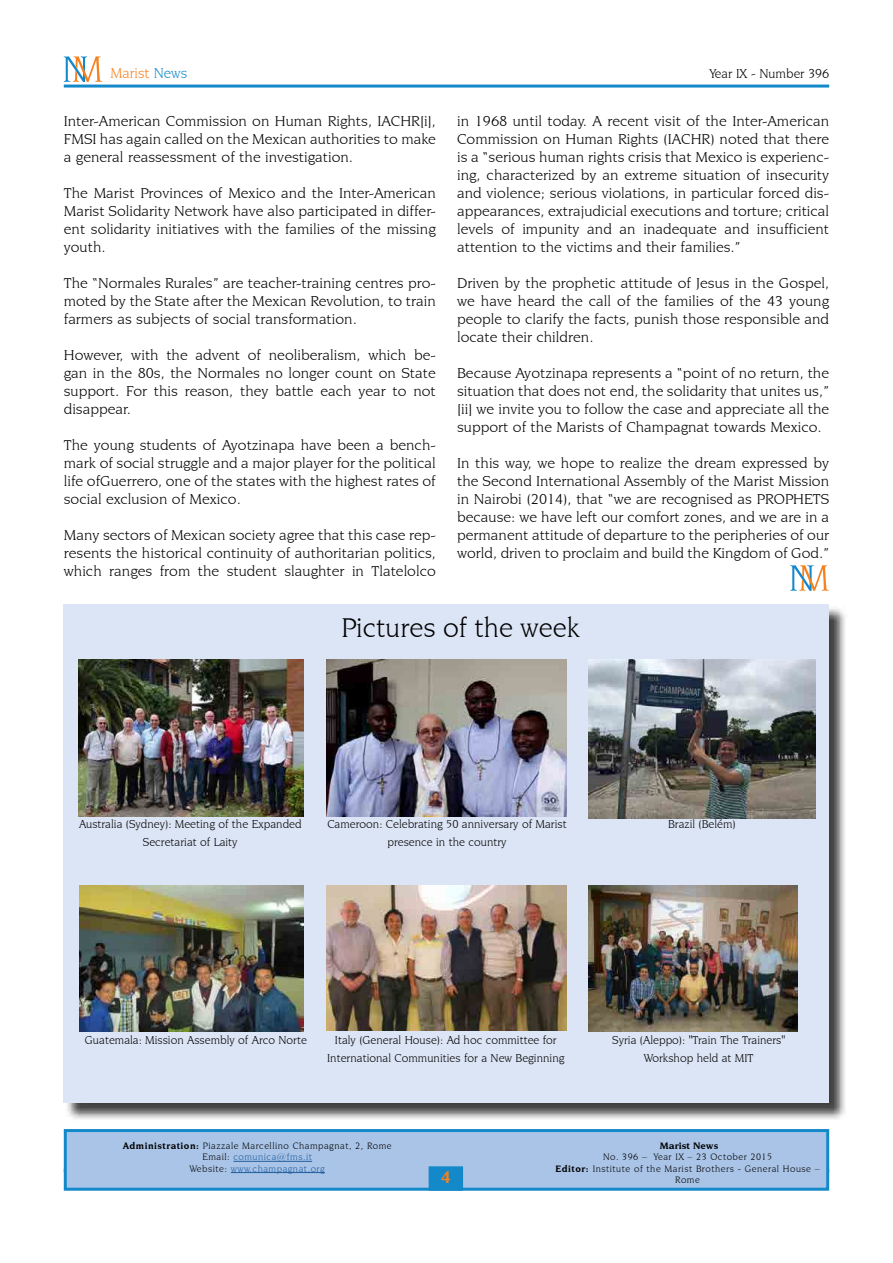
<style>
.page{position:relative;width:893px;height:1263px;background:#fff}
.page>*{position:absolute;margin:0;border:0;box-sizing:border-box;transform-origin:0 0}
.t1{font:28.5px "Novarese IT Cby BT";color:#000}
.t2{font:700 18px "Novarese IT Cby BT";color:#f5821f}
.t3{font:15px/18px "Novarese IT Cby BT";color:#000;text-align:justify;scale:1.05 1}
.t4{font:15px "Novarese IT Cby BT";color:#f5821f}
.t5{font:13.5px "Novarese IT Cby BT";color:#000}
.t6{font:12px/18px "Novarese IT Cby BT";color:#000;text-align:center}
.t7{font:9.75px/11.2px "Novarese IT Cby BT";letter-spacing:.05em;color:#000;text-align:center}
.t8{font:700 9.75px "Novarese IT Cby BT";color:#000;scale:1.05 1}
.s1{color:#1489ca}
.s2{font-weight:700}
.s3{color:#205d9e}
</style>
<div class="page">
<hr style="left:64px;top:85px;width:765px;height:3px;background:#1489ca">
<svg style="left:64px;top:56px;width:38px;height:26px"></svg>
<div style="left:64px;top:1129px;width:765px;height:62px;background:#a9c4e7;border:3px solid #1489ca"></div>
<div style="left:429px;top:1166px;width:34px;height:25px;background:#1489ca;border:3px solid #1489ca"></div>
<hr style="left:233px;top:1161px;width:79px;height:1px;background:#205d9e">
<hr style="left:231px;top:1172px;width:94px;height:1px;background:#205d9e">
<svg style="left:790px;top:565px;width:38px;height:26px"></svg>
<div style="left:65px;top:606px;width:782px;height:515px;background:#000;opacity:.75"></div>
<div style="left:63px;top:604px;width:765px;height:499px;background:#dce5f5"></div>
<img style="left:79px;top:659px;width:225px;height:157px">
<img style="left:327px;top:659px;width:240px;height:157px">
<img style="left:588px;top:659px;width:228px;height:159px">
<img style="left:79px;top:885px;width:225px;height:147px">
<img style="left:327px;top:885px;width:240px;height:145px">
<img style="left:588px;top:885px;width:210px;height:147px">
<p class="t4" style="left:111px;top:64px;width:78px">Marist <span class="s1">News</span></p>
<p class="t5" style="left:710px;top:65px;width:121px">Year IX - Number 396</p>
<p class="t3" style="left:64px;top:112px;width:356px">Inter-American Commission on Human Rights, IACHR[i], FMSI has again called on the Mexican authorities to make a general reassessment of the investigation.</p>
<p class="t3" style="left:64px;top:184px;width:356px">The Marist Provinces of Mexico and the Inter-American Marist Solidarity Network have also participated in differ&shy;ent solidarity initiatives with the families of the missing youth.</p>
<p class="t3" style="left:64px;top:274px;width:356px">The “Normales Rurales” are teacher-training centres pro&shy;moted by the State after the Mexican Revolution, to train farmers as subjects of social transformation.</p>
<p class="t3" style="left:64px;top:346px;width:356px">However, with the advent of neoliberalism, which be&shy;gan in the 80s, the Normales no longer count on State support. For this reason, they battle each year to not disappear.</p>
<p class="t3" style="left:64px;top:436px;width:356px">The young students of Ayotzinapa have been a bench&shy;mark of social struggle and a major player for the political life ofGuerrero, one of the states with the highest rates of social exclusion of Mexico.</p>
<p class="t3" style="left:64px;top:526px;width:356px">Many sectors of Mexican society agree that this case rep&shy;resents the historical continuity of authoritarian politics, which ranges from the student slaughter in Tlatelolco</p>
<p class="t3" style="left:457px;top:112px;width:356px">in 1968 until today. A recent visit of the Inter-American Commission on Human Rights (IACHR) noted that there is a “serious human rights crisis that Mexico is experienc&shy;ing, characterized by an extreme situation of insecurity and violence; serious violations, in particular forced dis&shy;appearances, extrajudicial executions and torture; critical levels of impunity and an inadequate and insufficient attention to the victims and their families.”</p>
<p class="t3" style="left:457px;top:274px;width:356px">Driven by the prophetic attitude of Jesus in the Gospel, we have heard the call of the families of the 43 young people to clarify the facts, punish those responsible and locate their children.</p>
<p class="t3" style="left:457px;top:364px;width:356px">Because Ayotzinapa represents a “point of no return, the situation that does not end, the solidarity that unites us,” [ii] we invite you to follow the case and appreciate all the support of the Marists of Champagnat towards Mexico.</p>
<p class="t3" style="left:457px;top:454px;width:356px">In this way, we hope to realize the dream expressed by the Second International Assembly of the Marist Mission in Nairobi (2014), that “we are recognised as PROPHETS because: we have left our comfort zones, and we are in a permanent attitude of departure to the peripheries of our world, driven to proclaim and build the Kingdom of God.”</p>
<h1 class="t1" style="left:341px;top:611px;width:240px">Pictures of the week</h1>
<p class="t6" style="left:79px;top:815px;width:224px">Australia (Sydney): Meeting of the Expanded<br>Secretariat of Laity</p>
<p class="t6" style="left:327px;top:815px;width:241px">Cameroon: Celebrating 50 anniversary of Marist presence in the country</p>
<p class="t6" style="left:668px;top:815px;width:69px">Brazil (Belém)</p>
<p class="t6" style="left:85px;top:1031px;width:224px">Guatemala: Mission Assembly of Arco Norte</p>
<p class="t6" style="left:327px;top:1031px;width:239px">Italy (General House): Ad hoc committee for<br>International Communities for a New Beginning</p>
<p class="t6" style="left:612px;top:1031px;width:175px">Syria (Aleppo): "Train The Trainers"<br>Workshop held at MIT</p>
<p class="t7" style="left:123px;top:1140px;width:270px"><span class="s2">Administration:</span> Piazzale Marcellino Champagnat, 2, Rome<br>Email: <span class="s3">comunica@fms.it<br></span>Website: <span class="s3">www.champagnat.org</span></p>
<p class="t8" style="left:660px;top:1140px;width:57px">Marist News</p>
<p class="t7" style="left:555px;top:1151px;width:266px">No. 396 – Year IX – 23 October 2015<br><span class="s2">Editor:</span> Institute of the Marist Brothers - General House –</p>
<p class="t2" style="left:441px;top:1166px;width:12px">4</p>
<p class="t7" style="left:675px;top:1174px;width:26px">Rome</p>
</div>
